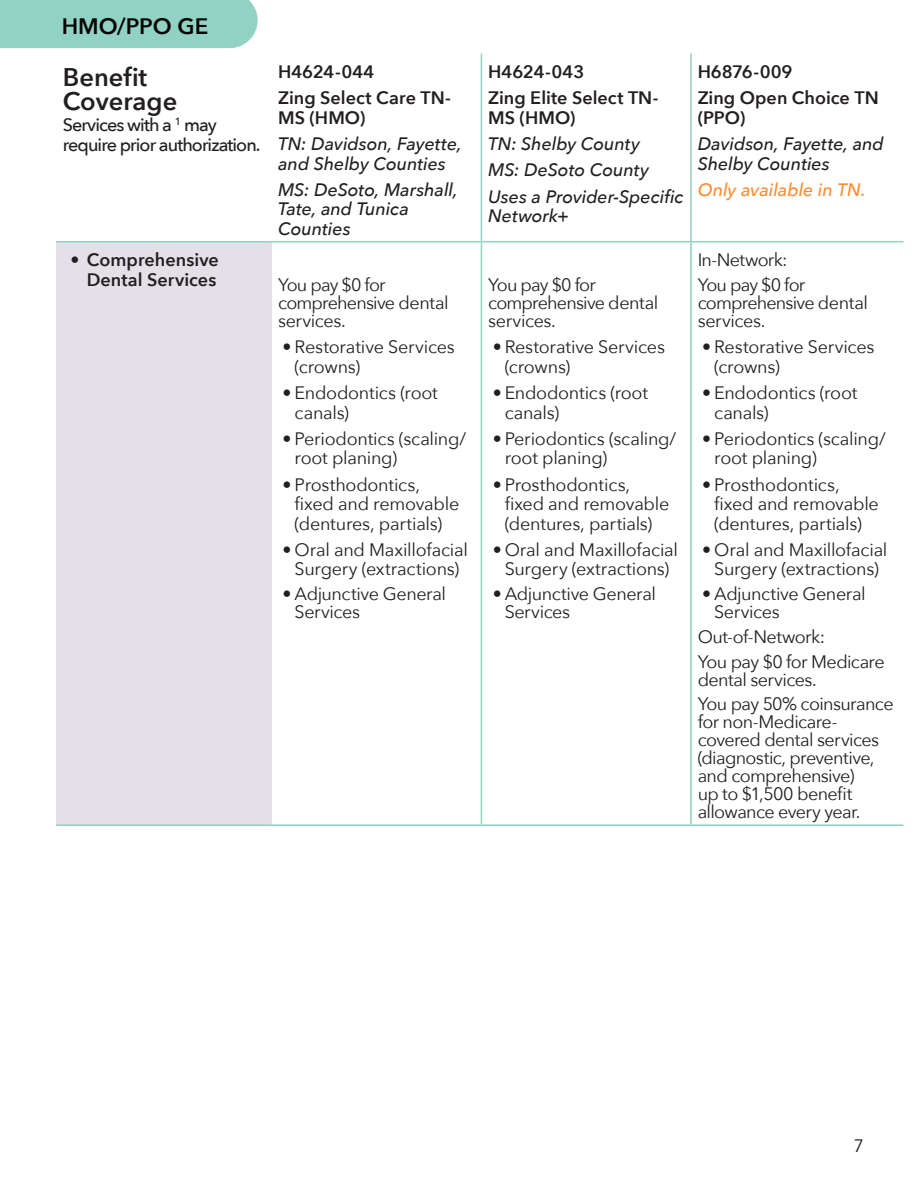
<style>
.page{position:relative;width:918px;height:1188px;background:#fff}
.page>*{position:absolute;margin:0;border:0;box-sizing:border-box;transform-origin:0 0}
.t1{font:600 25.5px/24px "Avenir Next";color:#231f20}
.t2{font:600 22.35px "Avenir Next";color:#040503}
.t3{font:18px/19.5px "Avenir Next";letter-spacing:-.02em;color:#231f20}
.t4{font:italic 500 18px/19.5px "Avenir Next";letter-spacing:-.005em;color:#231f20}
.t5{font:600 18px/26.2px "Avenir Next";color:#231f20}
.t6{font:18px/18px "Avenir Next";letter-spacing:-.045em;color:#231f20}
.t7{font:500 18px/19.5px "Avenir Next";letter-spacing:-.05em;color:#231f20}
.t8{font:italic 500 18px "Avenir Next";letter-spacing:-.005em;color:#ff8c2d}
.t9{font:18px "Avenir Next";letter-spacing:-.04em;color:#231f20}
</style>
<div class="page">
<div style="left:56px;top:242px;width:215px;height:583px;background:#e5e0e7"></div>
<hr style="left:56px;top:824px;width:215px;height:2px;background:#8dd4be">
<hr style="left:271px;top:824px;width:210px;height:2px;background:#8dd4be">
<hr style="left:481px;top:824px;width:210px;height:2px;background:#8dd4be">
<hr style="left:691px;top:824px;width:213px;height:2px;background:#8dd4be">
<hr style="left:690px;top:242px;width:2px;height:582px;background:#8dd4be">
<hr style="left:481px;top:242px;width:1px;height:582px;background:#8dd4be">
<hr style="left:271px;top:241px;width:210px;height:1px;background:#92d2c5">
<hr style="left:481px;top:241px;width:210px;height:1px;background:#92d2c5">
<hr style="left:691px;top:241px;width:213px;height:1px;background:#92d2c5">
<hr style="left:56px;top:241px;width:215px;height:1px;background:#92d2c5">
<hr style="left:690px;top:53px;width:2px;height:188px;background:#92d2c5">
<hr style="left:481px;top:53px;width:1px;height:188px;background:#92d2c5">
<div style="left:0;top:0;width:258px;height:48px;background:#92d2c5"></div>
<p class="t2" style="left:62px;top:7px;width:148px">HMO/PPO GE</p>
<h1 class="t1" style="left:63px;top:64px;width:116px">Benefit<br>Coverage</h1>
<p class="t7" style="left:63px;top:115px;width:199px">Services with a <sup>1</sup> may require prior authorization.</p>
<p class="t5" style="left:70px;top:250px;width:150px;line-height:19.5px;text-align:right">• Comprehensive<br>Dental Services</p>
<p class="t5" style="left:278px;top:58px;width:174px">H4624-044<br>Zing Select Care TN-</p>
<p class="t5" style="left:278px;top:104px;width:89px">MS (HMO)</p>
<p class="t4" style="left:278px;top:133px;width:185px">TN: Davidson, Fayette, and Shelby Counties</p>
<p class="t4" style="left:278px;top:179px;width:181px">MS: DeSoto, Marshall,<br>Tate, and Tunica<br>Counties</p>
<p class="t6" style="left:278px;top:275px;width:172px">You pay $0 for comprehensive dental services.</p>
<p class="t3" style="left:295px;top:337px;width:162px;text-indent:-12px">• Restorative Services (crowns)</p>
<p class="t3" style="left:295px;top:382px;width:145px;text-indent:-12px">• Endodontics (root canals)</p>
<p class="t3" style="left:295px;top:428px;width:173px;text-indent:-12px">• Periodontics (scaling/ root planing)</p>
<p class="t3" style="left:295px;top:474px;width:166px;text-indent:-12px">• Prosthodontics, fixed and removable (dentures, partials)</p>
<p class="t3" style="left:283px;top:539px;width:187px;text-align:center">• Oral and Maxillofacial<br>Surgery (extractions)</p>
<p class="t3" style="left:295px;top:584px;width:153px;line-height:18px;text-indent:-12px">• Adjunctive General<br>Services</p>
<p class="t5" style="left:488px;top:58px;width:172px">H4624-043<br>Zing Elite Select TN-</p>
<p class="t5" style="left:488px;top:104px;width:89px">MS (HMO)</p>
<p class="t4" style="left:488px;top:130px;width:197px;line-height:26.2px">TN: Shelby County<br>MS: DeSoto County<br>Uses a Provider-Specific</p>
<p class="t4" style="left:488px;top:205px;width:83px">Network+</p>
<p class="t6" style="left:488px;top:275px;width:172px">You pay $0 for comprehensive dental services.</p>
<p class="t3" style="left:505px;top:337px;width:162px;text-indent:-12px">• Restorative Services (crowns)</p>
<p class="t3" style="left:505px;top:382px;width:145px;text-indent:-12px">• Endodontics (root canals)</p>
<p class="t3" style="left:505px;top:428px;width:173px;text-indent:-12px">• Periodontics (scaling/ root planing)</p>
<p class="t3" style="left:505px;top:474px;width:166px;text-indent:-12px">• Prosthodontics, fixed and removable (dentures, partials)</p>
<p class="t3" style="left:493px;top:539px;width:187px;text-align:center">• Oral and Maxillofacial<br>Surgery (extractions)</p>
<p class="t3" style="left:505px;top:584px;width:153px;line-height:18px;text-indent:-12px">• Adjunctive General<br>Services</p>
<p class="t5" style="left:698px;top:58px;width:183px">H6876-009<br>Zing Open Choice TN</p>
<p class="t5" style="left:698px;top:104px;width:49px">(PPO)</p>
<p class="t4" style="left:698px;top:133px;width:188px">Davidson, Fayette, and<br>Shelby Counties</p>
<p class="t8" style="left:698px;top:174px;width:170px">Only available in TN.</p>
<p class="t9" style="left:698px;top:245px;width:91px">In-Network:</p>
<p class="t6" style="left:698px;top:275px;width:172px">You pay $0 for comprehensive dental services.</p>
<p class="t3" style="left:714px;top:337px;width:162px;text-indent:-12px">• Restorative Services (crowns)</p>
<p class="t3" style="left:714px;top:382px;width:145px;text-indent:-12px">• Endodontics (root canals)</p>
<p class="t3" style="left:714px;top:428px;width:173px;text-indent:-12px">• Periodontics (scaling/ root planing)</p>
<p class="t3" style="left:714px;top:474px;width:166px;text-indent:-12px">• Prosthodontics, fixed and removable (dentures, partials)</p>
<p class="t3" style="left:702px;top:539px;width:187px;text-align:center">• Oral and Maxillofacial<br>Surgery (extractions)</p>
<p class="t3" style="left:714px;top:584px;width:153px;line-height:18px;text-indent:-12px">• Adjunctive General<br>Services</p>
<p class="t3" style="left:698px;top:626px;width:129px">Out-of-Network:</p>
<p class="t3" style="left:698px;top:652px;width:188px;line-height:18px">You pay $0 for Medicare dental services.</p>
<p class="t3" style="left:698px;top:694px;width:197px;line-height:18px">You pay 50% coinsurance for non-Medicare&shy;covered dental services (diagnostic, preventive, and comprehensive)<br>up to $1,500 benefit allowance every year.</p>
<p class="t3" style="left:854px;top:1135px;width:12px">7</p>
</div>
